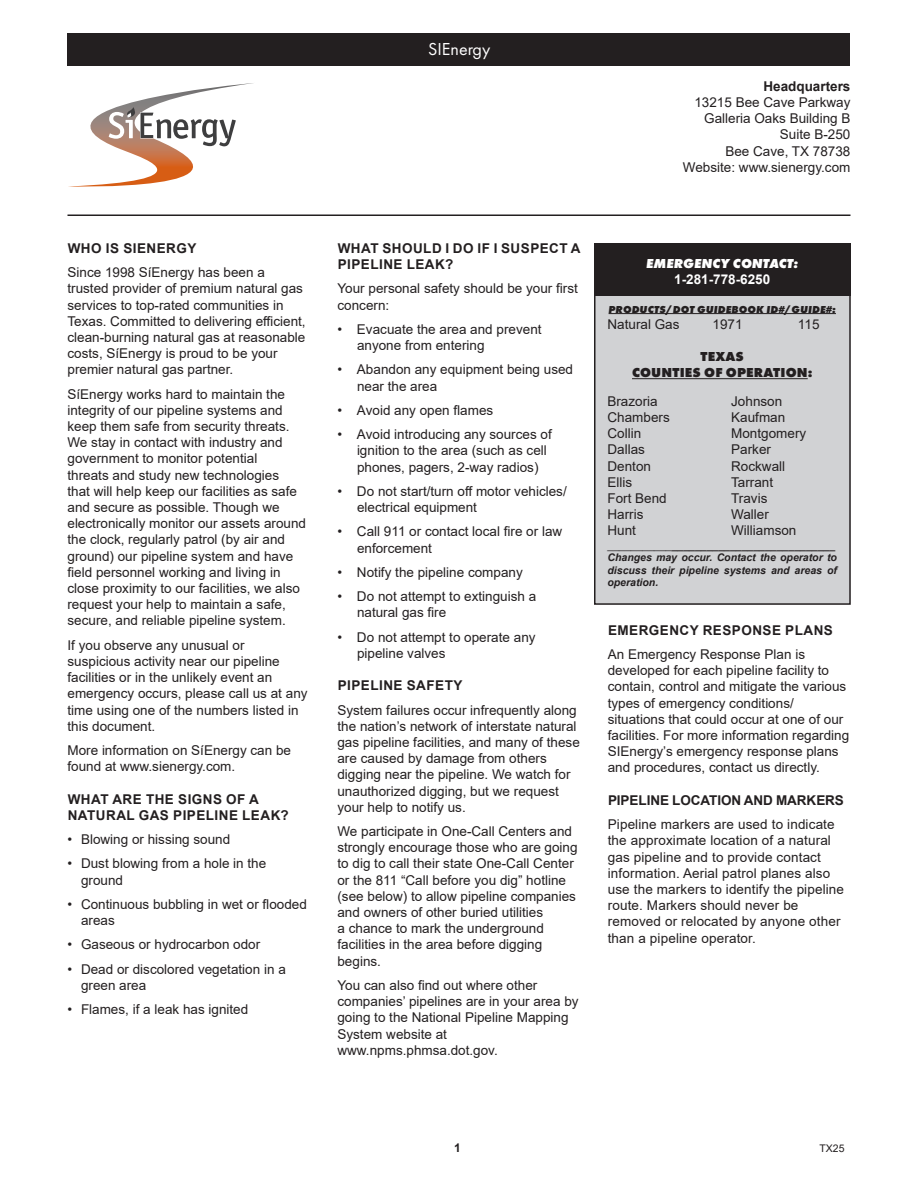
<style>
.page{position:relative;width:918px;height:1188px;background:#fff}
.page>*{position:absolute;margin:0;border:0;box-sizing:border-box;transform-origin:0 0}
.t1{font:18px "Futura PT";color:#fff}
.t2{font:13.5px/16.2px "Arial";color:#231f20}
.t3{font:700 13.5px/16.2px "Arial";letter-spacing:.035em;color:#231f20}
.t4{font:700 13.5px "Arial";letter-spacing:-.005em;color:#231f20}
.t5{font:800 13.5px "Futura PT";letter-spacing:.01em;color:#231f20}
.t6{font:italic 800 13.5px "Futura PT";color:#fff}
.t7{font:700 13.5px "Arial";color:#fff}
.t8{font:700 13.5px "Arial";color:#231f20}
.t9{font:700 12px "Arial";color:#231f20}
.t10{font:italic 700 10.5px/12.6px "Arial";color:#231f20;text-align:justify}
.t11{font:italic 800 10.5px "Futura PT";letter-spacing:.01em;color:#231f20}
.t12{font:10.5px "Arial";color:#231f20}
.s1{font-weight:400;font-style:normal}
</style>
<div class="page">
<hr style="left:68px;top:214px;width:782px;height:2px;background:#231f20">
<div style="left:68px;top:34px;width:782px;height:32px;background:#231f20"></div>
<div style="left:595px;top:244px;width:255px;height:360px;background:#d1d2d4"></div>
<div style="left:594px;top:243px;width:257px;height:362px;border:2px solid #231f20"></div>
<div style="left:594px;top:244px;width:257px;height:52px;background:#231f20"></div>
<hr style="left:609px;top:313px;width:227px;height:1px;background:#231f20">
<hr style="left:632px;top:378px;width:176px;height:1px;background:#231f20">
<svg style="left:68px;top:83px;width:185px;height:104px"></svg>
<p class="t3" style="left:68px;top:240px;width:130px">WHO IS SIENERGY</p>
<p class="t2" style="left:67px;top:264px;width:240px">Since 1998 SíEnergy has been a trusted provider of premium natural gas services to top-rated communities in Texas. Committed to delivering efficient, clean-burning natural gas at reasonable costs, SíEnergy is proud to be your premier natural gas partner.</p>
<p class="t2" style="left:67px;top:386px;width:240px">SíEnergy works hard to maintain the integrity of our pipeline systems and keep them safe from security threats.<br>We stay in contact with industry and government to monitor potential<br>threats and study new technologies<br>that will help keep our facilities as safe and secure as possible. Though we electronically monitor our assets around the clock, regularly patrol (by air and ground) our pipeline system and have field personnel working and living in close proximity to our facilities, we also request your help to maintain a safe, secure, and reliable pipeline system.</p>
<p class="t2" style="left:67px;top:637px;width:242px">If you observe any unusual or suspicious activity near our pipeline facilities or in the unlikely event an emergency occurs, please call us at any time using one of the numbers listed in this document.</p>
<p class="t2" style="left:67px;top:742px;width:225px">More information on SíEnergy can be found at www.sienergy.com.</p>
<p class="t3" style="left:68px;top:791px;width:223px">WHAT ARE THE SIGNS OF A<br>NATURAL GAS PIPELINE LEAK?</p>
<p class="t2" style="left:68px;top:831px;width:164px">• Blowing or hissing sound</p>
<p class="t2" style="left:81px;top:856px;width:187px;text-indent:-14px">• Dust blowing from a hole in the ground</p>
<p class="t2" style="left:81px;top:896px;width:227px;text-indent:-14px">• Continuous bubbling in wet or flooded areas</p>
<p class="t2" style="left:68px;top:937px;width:194px">• Gaseous or hydrocarbon odor</p>
<p class="t2" style="left:81px;top:961px;width:206px;text-indent:-14px">• Dead or discolored vegetation in a green area</p>
<p class="t2" style="left:68px;top:1001px;width:182px">• Flames, if a leak has ignited</p>
<p class="t1" style="left:428px;top:38px;width:64px">SIEnergy</p>
<p class="t8" style="left:763px;top:77px;width:89px">Headquarters</p>
<p class="t2" style="left:694px;top:94px;width:158px">13215 Bee Cave Parkway</p>
<p class="t2" style="left:704px;top:110px;width:148px">Galleria Oaks Building B</p>
<p class="t2" style="left:780px;top:127px;width:72px">Suite B-250</p>
<p class="t2" style="left:725px;top:143px;width:127px">Bee Cave, TX 78738</p>
<p class="t2" style="left:683px;top:159px;width:169px">Website: www.sienergy.com</p>
<p class="t3" style="left:338px;top:240px;width:245px">WHAT SHOULD I DO IF I SUSPECT A<br>PIPELINE LEAK?</p>
<p class="t2" style="left:337px;top:280px;width:242px">Your personal safety should be your first concern:</p>
<p class="t2" style="left:357px;top:321px;width:186px;text-indent:-20px">• Evacuate the area and prevent anyone from entering</p>
<p class="t2" style="left:357px;top:361px;width:218px;text-indent:-20px">• Abandon any equipment being used near the area</p>
<p class="t2" style="left:338px;top:402px;width:157px">• Avoid any open flames</p>
<p class="t2" style="left:357px;top:426px;width:196px;text-indent:-20px">• Avoid introducing any sources of ignition to the area (such as cell phones, pagers, 2-way radios)</p>
<p class="t2" style="left:357px;top:483px;width:211px;text-indent:-20px">• Do not start/turn off motor vehicles/ electrical equipment</p>
<p class="t2" style="left:357px;top:523px;width:207px;text-indent:-20px">• Call 911 or contact local fire or law enforcement</p>
<p class="t2" style="left:338px;top:564px;width:187px">• Notify the pipeline company</p>
<p class="t2" style="left:357px;top:588px;width:181px;text-indent:-20px">• Do not attempt to extinguish a natural gas fire</p>
<p class="t2" style="left:357px;top:629px;width:180px;text-indent:-20px">• Do not attempt to operate any pipeline valves</p>
<p class="t3" style="left:338px;top:678px;width:126px">PIPELINE SAFETY</p>
<p class="t2" style="left:337px;top:702px;width:244px">System failures occur infrequently along the nation’s network of interstate natural gas pipeline facilities, and many of these are caused by damage from others digging near the pipeline. We watch for unauthorized digging, but we request your help to notify us.</p>
<p class="t2" style="left:337px;top:823px;width:242px">We participate in One-Call Centers and strongly encourage those who are going to dig to call their state One-Call Center or the 811 “Call before you dig” hotline (see below) to allow pipeline companies and owners of other buried utilities<br>a chance to mark the underground facilities in the area before digging begins.</p>
<p class="t2" style="left:337px;top:977px;width:243px">You can also find out where other companies’ pipelines are in your area by going to the National Pipeline Mapping<br>System website at www.npms.phmsa.dot.gov.</p>
<p class="t6" style="left:646px;top:254px;width:154px">EMERGENCY CONTACT:</p>
<p class="t7" style="left:674px;top:269px;width:98px">1-281-778-6250</p>
<p class="t11" style="left:609px;top:302px;width:229px">PRODUCTS/DOT GUIDEBOOK ID#/GUIDE#:</p>
<p class="t2" style="left:608px;top:316px;width:74px">Natural Gas</p>
<p class="t2" style="left:713px;top:316px;width:32px">1971</p>
<p class="t2" style="left:798px;top:316px;width:23px">115</p>
<p class="t5" style="left:701px;top:348px;width:45px">TEXAS</p>
<p class="t5" style="left:632px;top:364px;width:182px">COUNTIES OF OPERATION:</p>
<p class="t2" style="left:607px;top:393px;width:52px">Brazoria</p>
<p class="t2" style="left:607px;top:409px;width:64px">Chambers</p>
<p class="t2" style="left:607px;top:425px;width:35px">Collin</p>
<p class="t2" style="left:607px;top:441px;width:39px">Dallas</p>
<p class="t2" style="left:607px;top:458px;width:45px">Denton</p>
<p class="t2" style="left:607px;top:474px;width:26px">Ellis</p>
<p class="t2" style="left:607px;top:490px;width:61px">Fort Bend</p>
<p class="t2" style="left:607px;top:506px;width:37px">Harris</p>
<p class="t2" style="left:607px;top:522px;width:30px">Hunt</p>
<p class="t2" style="left:731px;top:393px;width:53px">Johnson</p>
<p class="t2" style="left:731px;top:409px;width:56px">Kaufman</p>
<p class="t2" style="left:731px;top:425px;width:77px">Montgomery</p>
<p class="t2" style="left:731px;top:441px;width:41px">Parker</p>
<p class="t2" style="left:731px;top:458px;width:56px">Rockwall</p>
<p class="t2" style="left:731px;top:474px;width:44px">Tarrant</p>
<p class="t2" style="left:731px;top:490px;width:38px">Travis</p>
<p class="t2" style="left:731px;top:506px;width:39px">Waller</p>
<p class="t2" style="left:731px;top:522px;width:67px">Williamson</p>
<p class="t10" style="left:608px;top:539px;width:229px"><span class="s1">___________</span>____________________________</p>
<p class="t10" style="left:608px;top:552px;width:231px">Changes may occur. Contact the operator to discuss their pipeline systems and areas of operation.</p>
<p class="t3" style="left:608px;top:622px;width:226px">EMERGENCY RESPONSE PLANS</p>
<p class="t2" style="left:608px;top:646px;width:240px">An Emergency Response Plan is developed for each pipeline facility to contain, control and mitigate the various</p>
<p class="t2" style="left:608px;top:695px;width:243px">types of emergency conditions/ situations that could occur at one of our facilities. For more information regarding SIEnergy’s emergency response plans and procedures, contact us directly.</p>
<p class="t4" style="left:608px;top:791px;width:237px">PIPELINE LOCATION AND MARKERS</p>
<p class="t2" style="left:608px;top:816px;width:238px">Pipeline markers are used to indicate the approximate location of a natural gas pipeline and to provide contact information. Aerial patrol planes also use the markers to identify the pipeline route. Markers should never be removed or relocated by anyone other than a pipeline operator.</p>
<p class="t9" style="left:454px;top:1139px;width:8px">1</p>
<p class="t12" style="left:820px;top:1141px;width:27px">TX25</p>
</div>
